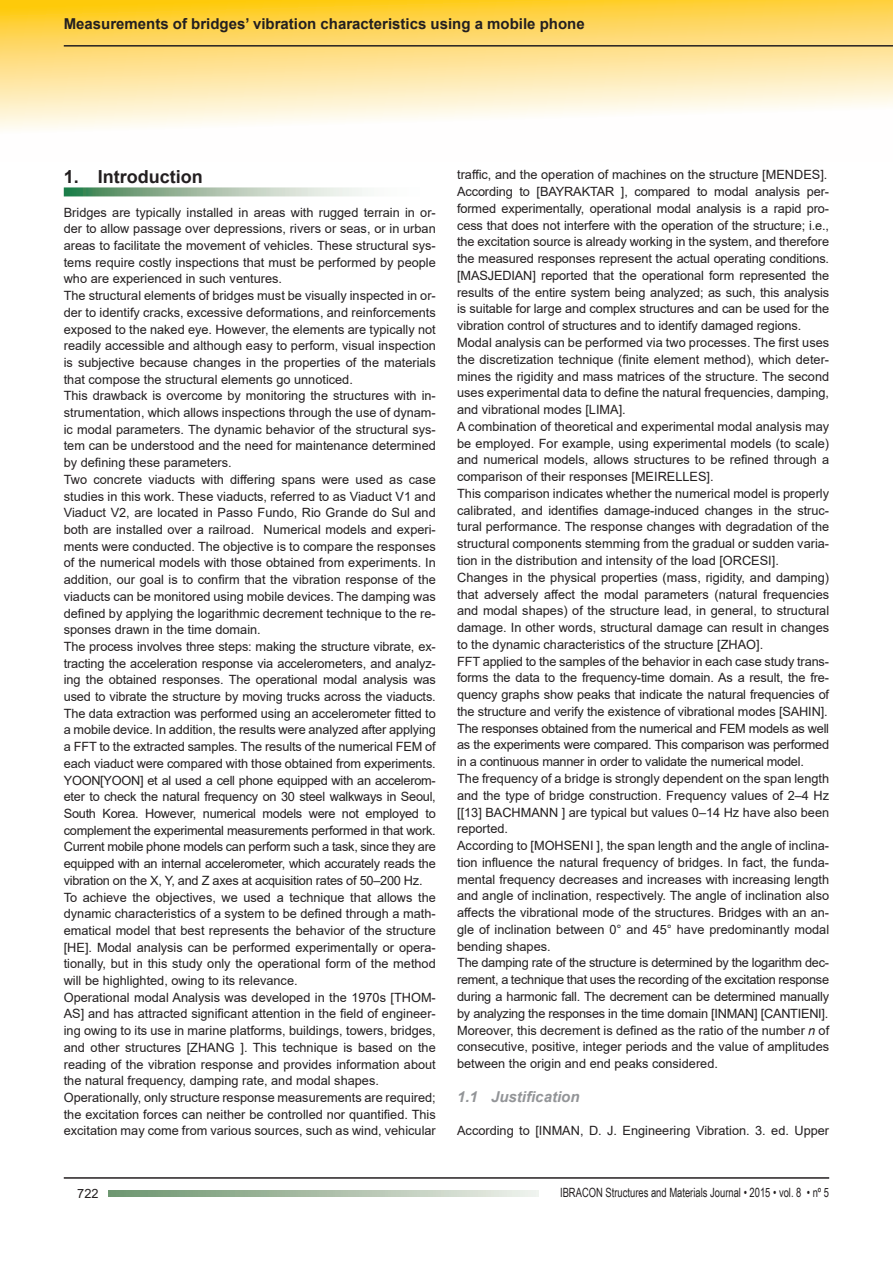
<style>
.page{position:relative;width:893px;height:1263px;background:#fff}
.page>*{position:absolute;margin:0;border:0;box-sizing:border-box;transform-origin:0 0}
.t1{font:700 18px "Arial";color:#231f20}
.t2{font:700 15px "Arial";color:#231f20}
.t3{font:italic 700 15px "Arial";color:#939598}
.t4{font:12.75px/16.6px "Arial";color:#231f20}
.t5{font:12.75px "Arial Narrow";color:#231f20;scale:.9 1}
.s1{font-style:italic}
</style>
<div class="page">
<svg style="left:0;top:0;width:893px;height:130px;background:#fee498"></svg>
<hr style="left:64px;top:1177px;width:765px;height:2px;background:#231f20">
<hr style="left:64px;top:45px;width:829px;height:2px;background:#231f20">
<svg style="left:108px;top:1190px;width:431px;height:6px;background:#acc0aa"></svg>
<svg style="left:64px;top:187px;width:299px;height:9px;background:#a6c2ab"></svg>
<p class="t2" style="left:64px;top:13px;width:522px">Measurements of bridges’ vibration characteristics using a mobile phone</p>
<h1 class="t1" style="left:64px;top:164px;width:141px">1. Introduction</h1>
<p class="t4" style="left:64px;top:204px;width:374px">Bridges are typically installed in areas with rugged terrain in or&shy;der to allow passage over depressions, rivers or seas, or in urban areas to facilitate the movement of vehicles. These structural sys&shy;tems require costly inspections that must be performed by people who are experienced in such ventures.<br>The structural elements of bridges must be visually inspected in or&shy;der to identify cracks, excessive deformations, and reinforcements exposed to the naked eye. However, the elements are typically not readily accessible and although easy to perform, visual inspection is subjective because changes in the properties of the materials that compose the structural elements go unnoticed.<br>This drawback is overcome by monitoring the structures with in&shy;strumentation, which allows inspections through the use of dynam&shy;ic modal parameters. The dynamic behavior of the structural sys&shy;tem can be understood and the need for maintenance determined by defining these parameters.<br>Two concrete viaducts with differing spans were used as case studies in this work. These viaducts, referred to as Viaduct V1 and Viaduct V2, are located in Passo Fundo, Rio Grande do Sul and both are installed over a railroad. Numerical models and experi&shy;ments were conducted. The objective is to compare the responses of the numerical models with those obtained from experiments. In addition, our goal is to confirm that the vibration response of the viaducts can be monitored using mobile devices. The damping was defined by applying the logarithmic decrement technique to the re&shy;sponses drawn in the time domain.<br>The process involves three steps: making the structure vibrate, ex&shy;tracting the acceleration response via accelerometers, and analyz&shy;ing the obtained responses. The operational modal analysis was used to vibrate the structure by moving trucks across the viaducts.<br>The data extraction was performed using an accelerometer fitted to a mobile device. In addition, the results were analyzed after applying a FFT to the extracted samples. The results of the numerical FEM of each viaduct were compared with those obtained from experiments.<br>YOON[YOON] et al used a cell phone equipped with an accelerom&shy;eter to check the natural frequency on 30 steel walkways in Seoul, South Korea. However, numerical models were not employed to complement the experimental measurements performed in that work.<br>Current mobile phone models can perform such a task, since they are equipped with an internal accelerometer, which accurately reads the vibration on the X, Y, and Z axes at acquisition rates of 50–200 Hz.<br>To achieve the objectives, we used a technique that allows the dynamic characteristics of a system to be defined through a math&shy;ematical model that best represents the behavior of the structure [HE]. Modal analysis can be performed experimentally or opera&shy;tionally, but in this study only the operational form of the method will be highlighted, owing to its relevance.<br>Operational modal Analysis was developed in the 1970s [THOM-AS] and has attracted significant attention in the field of engineer&shy;ing owing to its use in marine platforms, buildings, towers, bridges, and other structures [ZHANG ]. This technique is based on the reading of the vibration response and provides information about the natural frequency, damping rate, and modal shapes.<br>Operationally, only structure response measurements are required; the excitation forces can neither be controlled nor quantified. This excitation may come from various sources, such as wind, vehicular</p>
<p class="t4" style="left:457px;top:166px;width:374px">traffic, and the operation of machines on the structure [MENDES].<br>According to [BAYRAKTAR ], compared to modal analysis per&shy;formed experimentally, operational modal analysis is a rapid pro&shy;cess that does not interfere with the operation of the structure; i.e., the excitation source is already working in the system, and therefore the measured responses represent the actual operating conditions. [MASJEDIAN] reported that the operational form represented the results of the entire system being analyzed; as such, this analysis is suitable for large and complex structures and can be used for the vibration control of structures and to identify damaged regions.<br>Modal analysis can be performed via two processes. The first uses the discretization technique (finite element method), which deter&shy;mines the rigidity and mass matrices of the structure. The second uses experimental data to define the natural frequencies, damping, and vibrational modes [LIMA].<br>A combination of theoretical and experimental modal analysis may be employed. For example, using experimental models (to scale) and numerical models, allows structures to be refined through a comparison of their responses [MEIRELLES].<br>This comparison indicates whether the numerical model is properly calibrated, and identifies damage-induced changes in the struc&shy;tural performance. The response changes with degradation of the structural components stemming from the gradual or sudden varia&shy;tion in the distribution and intensity of the load [ORCESI].<br>Changes in the physical properties (mass, rigidity, and damping) that adversely affect the modal parameters (natural frequencies and modal shapes) of the structure lead, in general, to structural damage. In other words, structural damage can result in changes to the dynamic characteristics of the structure [ZHAO].<br>FFT applied to the samples of the behavior in each case study trans&shy;forms the data to the frequency-time domain. As a result, the fre&shy;quency graphs show peaks that indicate the natural frequencies of the structure and verify the existence of vibrational modes [SAHIN].<br>The responses obtained from the numerical and FEM models as well as the experiments were compared. This comparison was performed in a continuous manner in order to validate the numerical model.<br>The frequency of a bridge is strongly dependent on the span length and the type of bridge construction. Frequency values of 2–4 Hz [[13] BACHMANN ] are typical but values 0–14 Hz have also been reported.<br>According to [MOHSENI ], the span length and the angle of inclina&shy;tion influence the natural frequency of bridges. In fact, the funda&shy;mental frequency decreases and increases with increasing length and angle of inclination, respectively. The angle of inclination also affects the vibrational mode of the structures. Bridges with an an&shy;gle of inclination between 0° and 45° have predominantly modal bending shapes.<br>The damping rate of the structure is determined by the logarithm dec&shy;rement, a technique that uses the recording of the excitation response during a harmonic fall. The decrement can be determined manually by analyzing the responses in the time domain [INMAN] [CANTIENI].<br>Moreover, this decrement is defined as the ratio of the number <span class="s1">n</span> of consecutive, positive, integer periods and the value of amplitudes between the origin and end peaks considered.</p>
<p class="t3" style="left:457px;top:1086px;width:124px">1.1 Justification</p>
<p class="t4" style="left:457px;top:1122px;width:374px">According to [INMAN, D. J. Engineering Vibration. 3. ed. Upper</p>
<p class="t4" style="left:77px;top:1185px;width:23px">722</p>
<p class="t5" style="left:560px;top:1183px;width:300px">IBRACON Structures and Materials Journal • 2015 • vol. 8 • nº 5</p>
</div>
